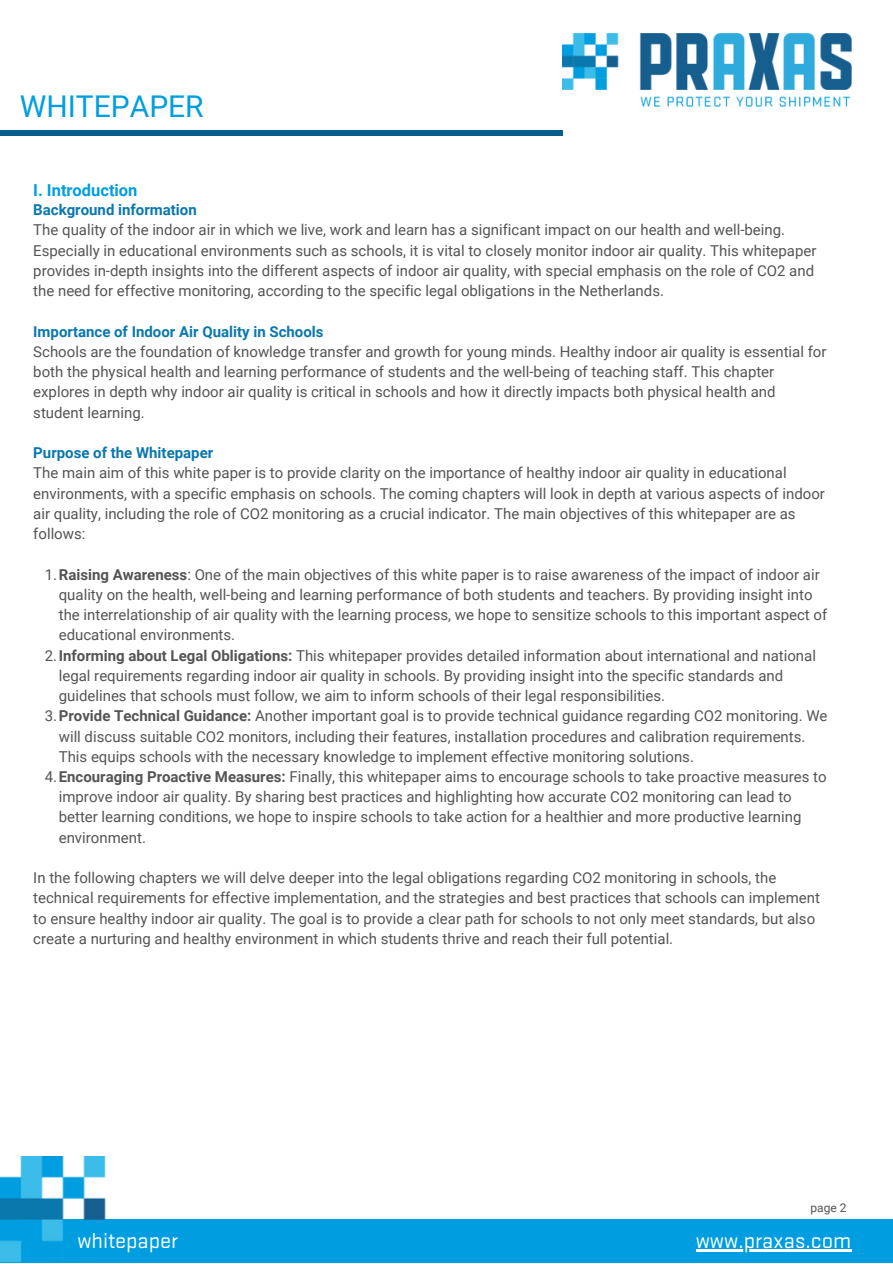
<style>
.page{position:relative;width:893px;height:1264px;background:#fff}
.page>*{position:absolute;margin:0;border:0;box-sizing:border-box;transform-origin:0 0}
.t1{font:30px "Roboto";color:#009ee0}
.t2{font:22.5px "Stratum 2";color:#fff}
.t3{font:700 16.5px "Roboto";color:#009ee0}
.t4{font:15px/20.2px "Roboto";color:#545454}
.t5{font:700 15px "Roboto";color:#0b78ad}
.t6{font:12px "Roboto";color:#545454}
.s1{font-weight:700}
</style>
<div class="page">
<img style="left:562px;top:33px;width:289px;height:74px">
<div style="left:0;top:1219px;width:892px;height:43px;background:#009ee0"></div>
<img style="left:0;top:1156px;width:106px;height:106px">
<div style="left:0;top:130px;width:562px;height:6px;background:#075e8d"></div>
<hr style="left:695px;top:1249px;width:156px;height:2px;background:#fff">
<p class="t1" style="left:20px;top:90px;width:185px">WHITEPAPER</p>
<p class="t3" style="left:33px;top:181px;width:106px">I. Introduction</p>
<p class="t5" style="left:33px;top:201px;width:165px">Background information</p>
<p class="t4" style="left:33px;top:220px;width:784px">The quality of the indoor air in which we live, work and learn has a significant impact on our health and well-being.<br>Especially in educational environments such as schools, it is vital to closely monitor indoor air quality. This whitepaper provides in-depth insights into the different aspects of indoor air quality, with special emphasis on the role of CO2 and the need for effective monitoring, according to the specific legal obligations in the Netherlands.</p>
<p class="t5" style="left:33px;top:323px;width:292px">Importance of Indoor Air Quality in Schools</p>
<p class="t4" style="left:33px;top:341px;width:794px">Schools are the foundation of knowledge transfer and growth for young minds. Healthy indoor air quality is essential for both the physical health and learning performance of students and the well-being of teaching staff. This chapter explores in depth why indoor air quality is critical in schools and how it directly impacts both physical health and student learning.</p>
<p class="t5" style="left:33px;top:444px;width:181px">Purpose of the Whitepaper</p>
<p class="t4" style="left:33px;top:463px;width:793px">The main aim of this white paper is to provide clarity on the importance of healthy indoor air quality in educational environments, with a specific emphasis on schools. The coming chapters will look in depth at various aspects of indoor air quality, including the role of CO2 monitoring as a crucial indicator. The main objectives of this whitepaper are as follows:</p>
<p class="t4" style="left:59px;top:564px;width:770px;text-indent:-14px">1.<span class="s1">Raising Awareness</span>: One of the main objectives of this white paper is to raise awareness of the impact of indoor air quality on the health, well-being and learning performance of both students and teachers. By providing insight into the interrelationship of air quality with the learning process, we hope to sensitize schools to this important aspect of educational environments.</p>
<p class="t4" style="left:59px;top:645px;width:758px;text-indent:-14px">2.<span class="s1">Informing about Legal Obligations:</span> This whitepaper provides detailed information about international and national legal requirements regarding indoor air quality in schools. By providing insight into the specific standards and guidelines that schools must follow, we aim to inform schools of their legal responsibilities.</p>
<p class="t4" style="left:59px;top:706px;width:770px;text-indent:-14px">3.<span class="s1">Provide Technical Guidance:</span> Another important goal is to provide technical guidance regarding CO2 monitoring. We will discuss suitable CO2 monitors, including their features, installation procedures and calibration requirements.<br>This equips schools with the necessary knowledge to implement effective monitoring solutions.</p>
<p class="t4" style="left:59px;top:766px;width:769px;text-indent:-14px">4.<span class="s1">Encouraging Proactive Measures:</span> Finally, this whitepaper aims to encourage schools to take proactive measures to improve indoor air quality. By sharing best practices and highlighting how accurate CO2 monitoring can lead to better learning conditions, we hope to inspire schools to take action for a healthier and more productive learning environment.</p>
<p class="t4" style="left:33px;top:868px;width:788px">In the following chapters we will delve deeper into the legal obligations regarding CO2 monitoring in schools, the technical requirements for effective implementation, and the strategies and best practices that schools can implement to ensure healthy indoor air quality. The goal is to provide a clear path for schools to not only meet standards, but also create a nurturing and healthy environment in which students thrive and reach their full potential.</p>
<p class="t6" style="left:810px;top:1200px;width:37px">page 2</p>
<p class="t2" style="left:77px;top:1227px;width:102px">whitepaper</p>
<p class="t2" style="left:695px;top:1227px;width:157px">www.praxas.com</p>
</div>
